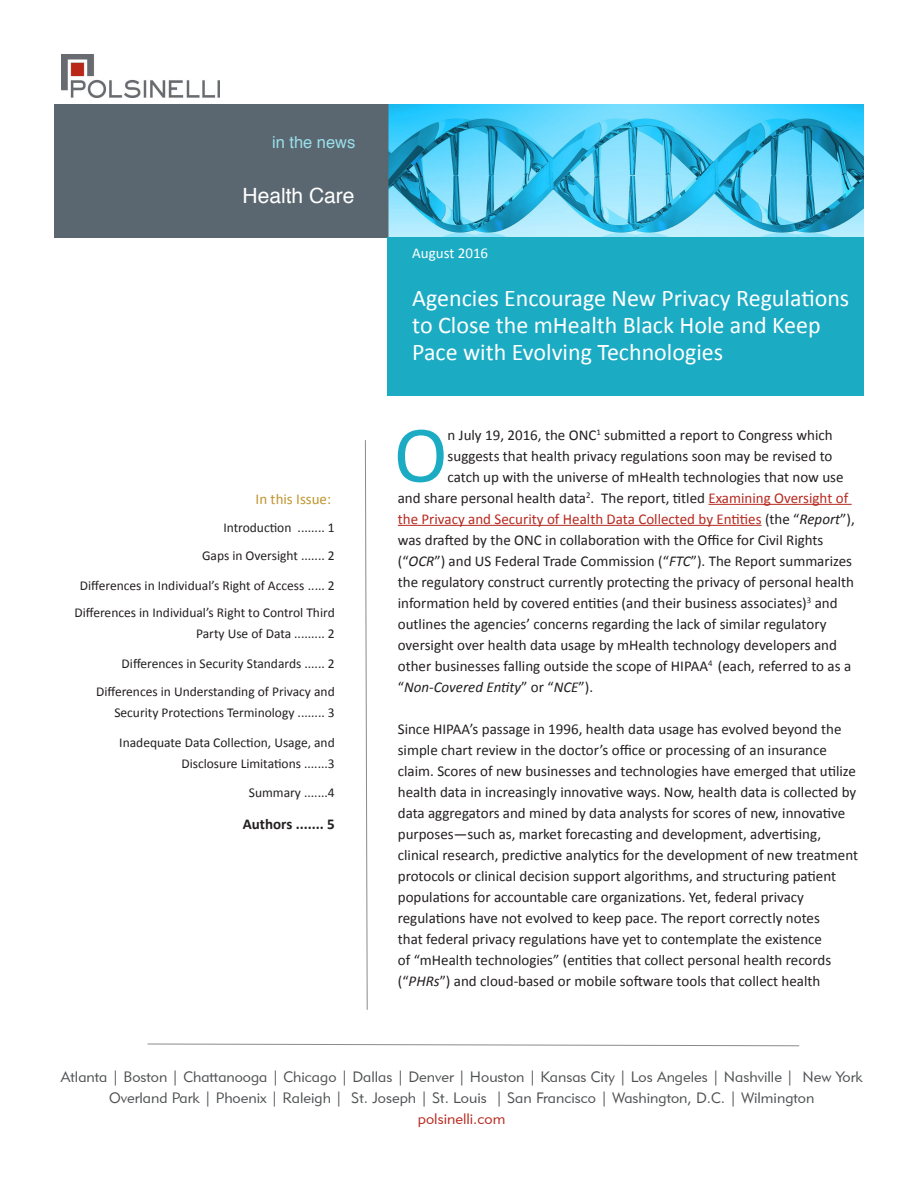
<style>
.page{position:relative;width:918px;height:1188px;background:#fff}
.page>*{position:absolute;margin:0;border:0;box-sizing:border-box;transform-origin:0 0}
.First_Paragraph_Body{font:81.15px "Calibri";color:#1bacc4}
.t1{font:24px/27px "Calibri";color:#fff}
.t2{font:21px "Helvetica";color:#fff}
.t3{font:16.5px "Helvetica";color:#99dee9}
.First_Paragraph_Body-2{font:15px/21px "Calibri";color:#231f20}
.t4{font:15px/21px "Geometric 415 BT Lite A";color:#4e5052;text-align:center}
.First_Paragraph_Body-3{font:15px "Calibri";color:#b72920}
.First_Paragraph_Body-4{font:italic 15px "Calibri";color:#231f20}
.t5{font:700 15px "Calibri";color:#231f20}
.t6{font:15px "Calibri";color:#c0942f}
.t7{font:15px "Calibri";color:#fff}
.t8{font:13.5px/21px "Calibri";color:#231f20;text-align:right}
.s1{color:#b72920}
.s2{color:#231f20}
.s3{font-style:italic;color:#231f20}
.s4{font-style:italic}
.s5{font-style:normal}
</style>
<div class="page">
<hr style="left:708px;top:504px;width:144px;height:1px;background:#b72920">
<hr style="left:398px;top:525px;width:364px;height:1px;background:#b72920">
<svg style="left:147px;top:1044px;width:653px;height:2px"></svg>
<svg style="left:365px;top:440px;width:3px;height:570px"></svg>
<img style="left:61px;top:54px;width:159px;height:44px">
<img style="left:54px;top:104px;width:810px;height:134px">
<div style="left:388px;top:238px;width:476px;height:158px;background:#1bacc4"></div>
<p class="t3" style="left:272px;top:130px;width:85px">in the news</p>
<p class="t2" style="left:243px;top:179px;width:114px">Health Care</p>
<p class="t6" style="left:256px;top:490px;width:77px">In this Issue:</p>
<p class="t8" style="left:223px;top:517px;width:113px">Introduction ........ 1</p>
<p class="t8" style="left:202px;top:545px;width:134px">Gaps in Oversight ....... 2</p>
<p class="t8" style="left:80px;top:574px;width:256px">Differences in Individual’s Right of Access ..... 2</p>
<p class="t8" style="left:74px;top:602px;width:262px">Differences in Individual’s Right to Control Third<br>Party Use of Data ......... 2</p>
<p class="t8" style="left:122px;top:652px;width:215px">Differences in Security Standards ...... 2</p>
<p class="t8" style="left:96px;top:681px;width:240px">Differences in Understanding of Privacy and<br>Security Protections Terminology ........ 3</p>
<p class="t8" style="left:119px;top:731px;width:217px">Inadequate Data Collection, Usage, and<br>Disclosure Limitations .......3</p>
<p class="t8" style="left:249px;top:782px;width:87px">Summary .......4</p>
<p class="t5" style="left:243px;top:815px;width:94px">Authors ....... 5</p>
<p class="t7" style="left:412px;top:244px;width:78px">August 2016</p>
<p class="t1" style="left:412px;top:283px;width:439px">Agencies Encourage New Privacy Regulations to Close the mHealth Black Hole and Keep<br>Pace with Evolving Technologies</p>
<p class="First_Paragraph_Body" style="left:394px;top:404px;width:55px">O</p>
<p class="First_Paragraph_Body-2" style="left:448px;top:423px;width:387px">n July 19, 2016, the ONC<sup>1</sup> submitted a report to Congress which</p>
<p class="First_Paragraph_Body-2" style="left:448px;top:444px;width:386px">suggests that health privacy regulations soon may be revised to</p>
<p class="First_Paragraph_Body-2" style="left:448px;top:465px;width:398px">catch up with the universe of mHealth technologies that now use</p>
<p class="First_Paragraph_Body-2" style="left:398px;top:486px;width:452px">and share personal health data<sup>2</sup>. The report, titled <span class="s1">Examining Oversight of</span></p>
<p class="First_Paragraph_Body-3" style="left:398px;top:509px;width:458px">the Privacy and Security of Health Data Collected by Entities <span class="s2">(the “</span><span class="s3">Report</span><span class="s2">”),</span></p>
<p class="First_Paragraph_Body-2" style="left:398px;top:528px;width:427px">was drafted by the ONC in collaboration with the Office for Civil Rights</p>
<p class="First_Paragraph_Body-2" style="left:398px;top:549px;width:456px">(“<span class="s4">OCR</span>”) and US Federal Trade Commission (“<span class="s4">FTC</span>”). The Report summarizes</p>
<p class="First_Paragraph_Body-2" style="left:398px;top:570px;width:458px">the regulatory construct currently protecting the privacy of personal health</p>
<p class="First_Paragraph_Body-2" style="left:398px;top:591px;width:441px">information held by covered entities (and their business associates)<sup>3</sup> and</p>
<p class="First_Paragraph_Body-2" style="left:398px;top:612px;width:430px">outlines the agencies’ concerns regarding the lack of similar regulatory</p>
<p class="First_Paragraph_Body-2" style="left:398px;top:633px;width:441px">oversight over health data usage by mHealth technology developers and</p>
<p class="First_Paragraph_Body-2" style="left:398px;top:654px;width:455px">other businesses falling outside the scope of HIPAA<sup>4</sup> (each, referred to as a</p>
<p class="First_Paragraph_Body-4" style="left:398px;top:677px;width:197px"><span class="s5">“</span>Non-Covered Entity<span class="s5">” or “</span>NCE<span class="s5">”).</span></p>
<p class="First_Paragraph_Body-2" style="left:398px;top:717px;width:462px">Since HIPAA’s passage in 1996, health data usage has evolved beyond the simple chart review in the doctor’s office or processing of an insurance claim. Scores of new businesses and technologies have emerged that utilize health data in increasingly innovative ways. Now, health data is collected by data aggregators and mined by data analysts for scores of new, innovative purposes—such as, market forecasting and development, advertising, clinical research, predictive analytics for the development of new treatment protocols or clinical decision support algorithms, and structuring patient populations for accountable care organizations. Yet, federal privacy regulations have not evolved to keep pace. The report correctly notes<br>that federal privacy regulations have yet to contemplate the existence<br>of “mHealth technologies” (entities that collect personal health records (“<span class="s4">PHRs</span>”) and cloud-based or mobile software tools that collect health</p>
<p class="t4" style="left:61px;top:1066px;width:803px">Atlanta | Boston | Chattanooga | Chicago | Dallas | Denver | Houston | Kansas City | Los Angeles | Nashville | New York<br>Overland Park | Phoenix | Raleigh | St. Joseph | St. Louis | San Francisco | Washington, D.C. | Wilmington<br><span class="s1">polsinelli.com</span></p>
</div>
